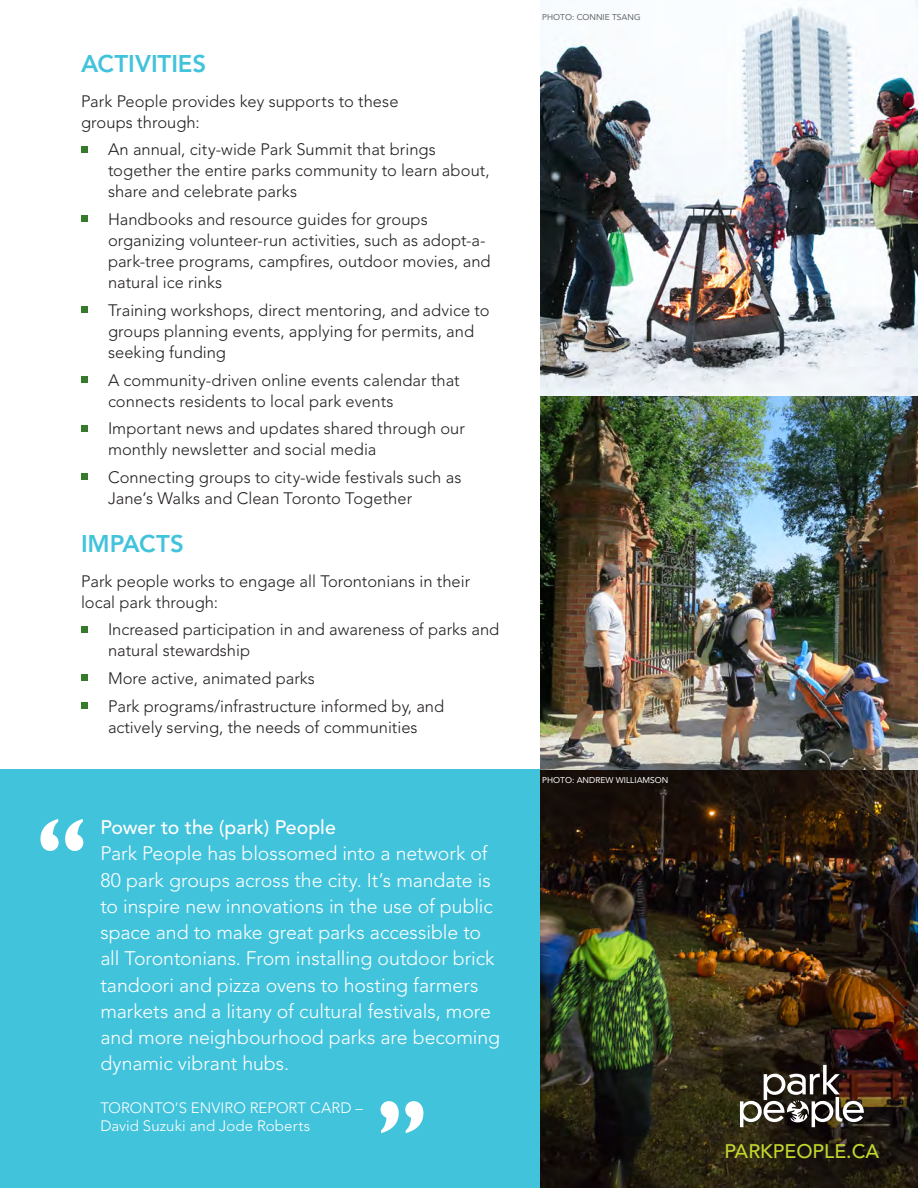
<style>
.page{position:relative;width:918px;height:1188px;background:#fff}
.page>*{position:absolute;margin:0;border:0;box-sizing:border-box;transform-origin:0 0}
.t1{font:700 condensed 105px "Gill Sans";color:#fff}
.t2{font:800 24px "Avenir";color:#42c3dc}
.t3{font:300 19.5px/26.2px "Avenir";letter-spacing:-.005em;color:#fff}
.t4{font:500 19.5px "Avenir";color:#fff}
.t5{font:500 19.5px "Avenir";color:#c1d72f}
.t6{font:300 16.5px/21px "Avenir";color:#231f20}
.t7{font:300 15px/18px "Avenir";letter-spacing:.005em;color:#fff}
.t8{font:8.4px "Avenir";color:#fff}
.t9{font:8.4px "Avenir";color:#636366}
</style>
<div class="page">
<div style="left:0;top:770px;width:918px;height:418px;background:#42c3dc"></div>
<img style="left:540px;top:395px;width:378px;height:793px">
<img style="left:540px;top:0;width:378px;height:395px">
<div style="left:81px;top:146px;width:7px;height:6px;background:#357b2b"></div>
<div style="left:81px;top:215px;width:7px;height:7px;background:#357b2b"></div>
<div style="left:81px;top:306px;width:7px;height:7px;background:#357b2b"></div>
<div style="left:81px;top:376px;width:7px;height:7px;background:#357b2b"></div>
<div style="left:81px;top:425px;width:7px;height:6px;background:#357b2b"></div>
<div style="left:81px;top:473px;width:7px;height:7px;background:#357b2b"></div>
<div style="left:81px;top:626px;width:7px;height:6px;background:#357b2b"></div>
<div style="left:81px;top:674px;width:7px;height:7px;background:#357b2b"></div>
<div style="left:81px;top:702px;width:7px;height:7px;background:#357b2b"></div>
<svg style="left:740px;top:1065px;width:124px;height:62px;background:#5c534c"></svg>
<p class="t2" style="left:81px;top:50px;width:127px">ACTIVITIES</p>
<p class="t6" style="left:81px;top:91px;width:319px">Park People provides key supports to these groups through:</p>
<p class="t6" style="left:108px;top:139px;width:383px">An annual, city-wide Park Summit that brings together the entire parks community to learn about, share and celebrate parks</p>
<p class="t6" style="left:108px;top:209px;width:384px">Handbooks and resource guides for groups organizing volunteer-run activities, such as adopt-a&shy;park-tree programs, campfires, outdoor movies, and natural ice rinks</p>
<p class="t6" style="left:108px;top:300px;width:383px">Training workshops, direct mentoring, and advice to groups planning events, applying for permits, and seeking funding</p>
<p class="t6" style="left:108px;top:370px;width:353px">A community-driven online events calendar that connects residents to local park events</p>
<p class="t6" style="left:108px;top:418px;width:359px">Important news and updates shared through our monthly newsletter and social media</p>
<p class="t6" style="left:108px;top:467px;width:355px">Connecting groups to city-wide festivals such as<br>Jane’s Walks and Clean Toronto Together</p>
<p class="t2" style="left:81px;top:530px;width:104px">IMPACTS</p>
<p class="t6" style="left:81px;top:571px;width:391px">Park people works to engage all Torontonians in their local park through:</p>
<p class="t6" style="left:108px;top:619px;width:393px">Increased participation in and awareness of parks and natural stewardship</p>
<p class="t6" style="left:108px;top:668px;width:208px">More active, animated parks</p>
<p class="t6" style="left:108px;top:696px;width:338px">Park programs/infrastructure informed by, and actively serving, the needs of communities</p>
<p class="t1" style="left:36px;top:794px;width:54px">“</p>
<p class="t4" style="left:100px;top:816px;width:237px">Power to the (park) People</p>
<p class="t3" style="left:100px;top:841px;width:401px">Park People has blossomed into a network of 80 park groups across the city. It’s mandate is to inspire new innovations in the use of public space and to make great parks accessible to all Torontonians. From installing outdoor brick tandoori and pizza ovens to hosting farmers markets and a litany of cultural festivals, more and more neighbourhood parks are becoming dynamic vibrant hubs.</p>
<p class="t7" style="left:100px;top:1099px;width:264px">TORONTO’S ENVIRO REPORT CARD –<br>David Suzuki and Jode Roberts</p>
<p class="t1" style="left:376px;top:1076px;width:54px">”</p>
<p class="t9" style="left:542px;top:12px;width:100px">PHOTO: CONNIE TSANG</p>
<p class="t8" style="left:542px;top:775px;width:128px">PHOTO: ANDREW WILLIAMSON</p>
<p class="t5" style="left:724px;top:1140px;width:156px">PARKPEOPLE.CA</p>
</div>
